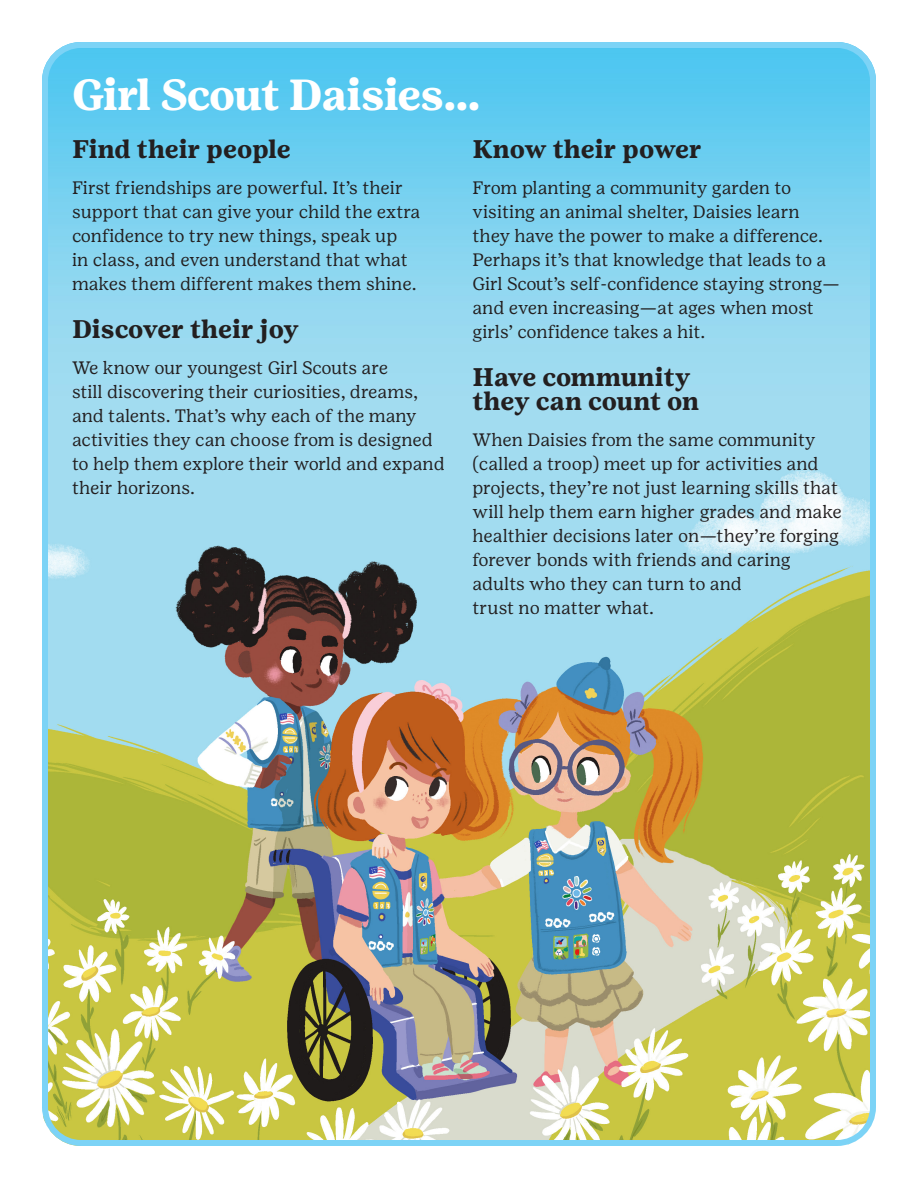
<style>
.page{position:relative;width:918px;height:1188px;background:#fff}
.page>*{position:absolute;margin:0;border:0;box-sizing:border-box;transform-origin:0 0}
.Head{font:700 43.5px "Girl Scout Text";letter-spacing:-.03em;color:#fff}
.Subhead{font:700 25.5px/24px "Girl Scout Text";color:#231f20}
.Body_Copy{font:18px/24px "Girl Scout Text";color:#231f20}
</style>
<div class="page">
<img style="left:49px;top:49px;width:820px;height:1090px">
<div style="left:42px;top:42px;width:834px;height:1104px;border:6px solid #7cd3f6;border-radius:36px"></div>
<p class="Head" style="left:72px;top:68px;width:410px">Girl Scout Daisies…</p>
<p class="Subhead" style="left:72px;top:137px;width:220px">Find their people</p>
<p class="Body_Copy" style="left:72px;top:175px;width:350px">First friendships are powerful. It’s their support that can give your child the extra confidence to try new things, speak up<br>in class, and even understand that what makes them different makes them shine.</p>
<p class="Subhead" style="left:72px;top:317px;width:228px">Discover their joy</p>
<p class="Body_Copy" style="left:72px;top:355px;width:374px">We know our youngest Girl Scouts are<br>still discovering their curiosities, dreams, and talents. That’s why each of the many activities they can choose from is designed to help them explore their world and expand their horizons.</p>
<p class="Subhead" style="left:472px;top:137px;width:231px">Know their power</p>
<p class="Body_Copy" style="left:472px;top:175px;width:369px">From planting a community garden to visiting an animal shelter, Daisies learn they have the power to make a difference.<br>Perhaps it’s that knowledge that leads to a Girl Scout’s self-confidence staying strong— and even increasing—at ages when most girls’ confidence takes a hit.</p>
<p class="Subhead" style="left:472px;top:365px;width:228px">Have community they can count on</p>
<p class="Body_Copy" style="left:472px;top:427px;width:371px">When Daisies from the same community (called a troop) meet up for activities and projects, they’re not just learning skills that will help them earn higher grades and make healthier decisions later on—they’re forging forever bonds with friends and caring adults who they can turn to and<br>trust no matter what.</p>
</div>
